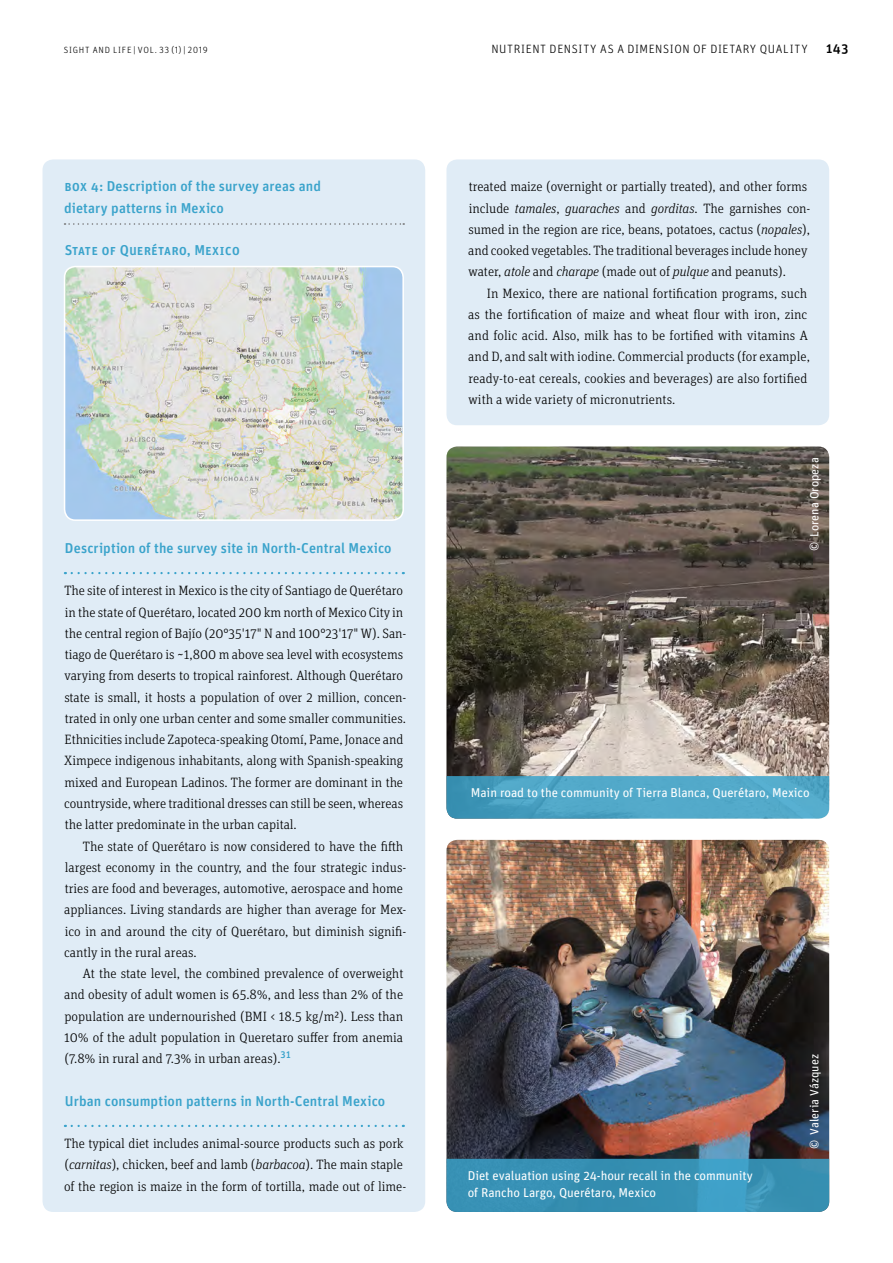
<style>
.page{position:relative;width:893px;height:1263px;background:#fff}
.page>*{position:absolute;margin:0;border:0;box-sizing:border-box;transform-origin:0 0}
.t1{font:500 14.25px/21.3px "Unit Pro";letter-spacing:.005em;color:#3aa3cb}
.t2{font:300 13.5px/21.3px "Unit Slab Pro";letter-spacing:-.005em;color:#000}
.t3{font:500 13.5px "Unit Pro";color:#000}
.t4{font:12.75px/16.5px "Unit Pro";letter-spacing:-.005em;color:#fff}
.t5{font:300 12px "Unit Pro";letter-spacing:.05em;color:#000}
.t6{font:12px "Unit Pro";letter-spacing:.005em;color:#fff}
.t7{font:300 9px "Unit Pro";letter-spacing:.085em;color:#000}
.s1{font-style:italic}
</style>
<div class="page">
<div style="left:43px;top:159px;width:382px;height:1053px;background:#e0ecf6;border-radius:11px"></div>
<div style="left:446px;top:159px;width:383px;height:266px;background:#e0ecf6;border-radius:11px"></div>
<img style="left:66px;top:269px;width:335px;height:249px">
<div style="left:64px;top:266px;width:340px;height:255px;border:2px solid #fff;border-radius:11px"></div>
<img style="left:446px;top:446px;width:383px;height:330px">
<svg style="left:446px;top:776px;width:383px;height:43px;background:#4fa5c5"></svg>
<img style="left:446px;top:840px;width:383px;height:319px">
<svg style="left:446px;top:1159px;width:383px;height:53px;background:#3892b5"></svg>
<svg style="left:72px;top:572px;width:332px;height:2px"></svg>
<svg style="left:72px;top:1125px;width:332px;height:2px"></svg>
<svg style="left:65px;top:223px;width:339px;height:2px"></svg>
<p class="t7" style="left:64px;top:44px;width:143px">SIGHT AND LIFE | VOL. 33 (1) | 2019</p>
<p class="t5" style="left:491px;top:41px;width:318px">NUTRIENT DENSITY AS A DIMENSION OF DIETARY QUALITY</p>
<p class="t3" style="left:826px;top:39px;width:24px">143</p>
<p class="t1" style="left:64px;top:175px;width:258px">box 4: Description of the survey areas and dietary patterns in Mexico</p>
<p class="t1" style="left:65px;top:239px;width:177px">State of Querétaro, Mexico</p>
<p class="t1" style="left:65px;top:536px;width:328px">Description of the survey site in North-Central Mexico</p>
<p class="t2" style="left:64px;top:580px;width:344px">The site of interest in Mexico is the city of Santiago de Querétaro in the state of Querétaro, located 200 km north of Mexico City in the central region of Bajío (20°35'17" N and 100°23'17" W). San&shy;tiago de Querétaro is ~1,800 m above sea level with ecosystems varying from deserts to tropical rainforest. Although Querétaro state is small, it hosts a population of over 2 million, concen&shy;trated in only one urban center and some smaller communities.<br>Ethnicities include Zapoteca-speaking Otomí, Pame, Jonace and Ximpece indigenous inhabitants, along with Spanish-speaking mixed and European Ladinos. The former are dominant in the countryside, where traditional dresses can still be seen, whereas the latter predominate in the urban capital.</p>
<p class="t2" style="left:64px;top:835px;width:344px;text-indent:19px">The state of Querétaro is now considered to have the fifth largest economy in the country, and the four strategic indus&shy;tries are food and beverages, automotive, aerospace and home appliances. Living standards are higher than average for Mex&shy;ico in and around the city of Querétaro, but diminish signifi&shy;cantly in the rural areas.</p>
<p class="t2" style="left:64px;top:962px;width:341px;text-align:justify;text-indent:19px">At the state level, the combined prevalence of overweight and obesity of adult women is 65.8%, and less than 2% of the population are undernourished (BMI &lt; 18.5 kg/m²). Less than 10% of the adult population in Queretaro suffer from anemia (7.8% in rural and 7.3% in urban areas).<sup>31</sup></p>
<p class="t1" style="left:65px;top:1089px;width:322px">Urban consumption patterns in North-Central Mexico</p>
<p class="t2" style="left:64px;top:1132px;width:344px">The typical diet includes animal-source products such as pork (<span class="s1">carnitas</span>), chicken, beef and lamb (<span class="s1">barbacoa</span>). The main staple of the region is maize in the form of tortilla, made out of lime-</p>
<p class="t2" style="left:468px;top:176px;width:344px">treated maize (overnight or partially treated), and other forms include <span class="s1">tamales</span>, <span class="s1">guaraches</span> and <span class="s1">gorditas</span>. The garnishes con&shy;sumed in the region are rice, beans, potatoes, cactus (<span class="s1">nopales</span>), and cooked vegetables. The traditional beverages include honey water, <span class="s1">atole</span> and <span class="s1">charape</span> (made out of <span class="s1">pulque</span> and peanuts).</p>
<p class="t2" style="left:468px;top:282px;width:343px;text-indent:19px">In Mexico, there are national fortification programs, such as the fortification of maize and wheat flour with iron, zinc and folic acid. Also, milk has to be fortified with vitamins A and D, and salt with iodine. Commercial products (for example, ready-to-eat cereals, cookies and beverages) are also fortified with a wide variety of micronutrients.</p>
<p class="t6" style="left:806px;top:551px;width:95px;rotate:-90deg">© Lorena Oropeza</p>
<p class="t4" style="left:471px;top:784px;width:340px">Main road to the community of Tierra Blanca, Querétaro, Mexico</p>
<p class="t4" style="left:468px;top:1167px;width:287px">Diet evaluation using 24-hour recall in the community of Rancho Largo, Querétaro, Mexico</p>
<p class="t6" style="left:806px;top:1149px;width:96px;rotate:-90deg">© Valeria Vázquez</p>
</div>
